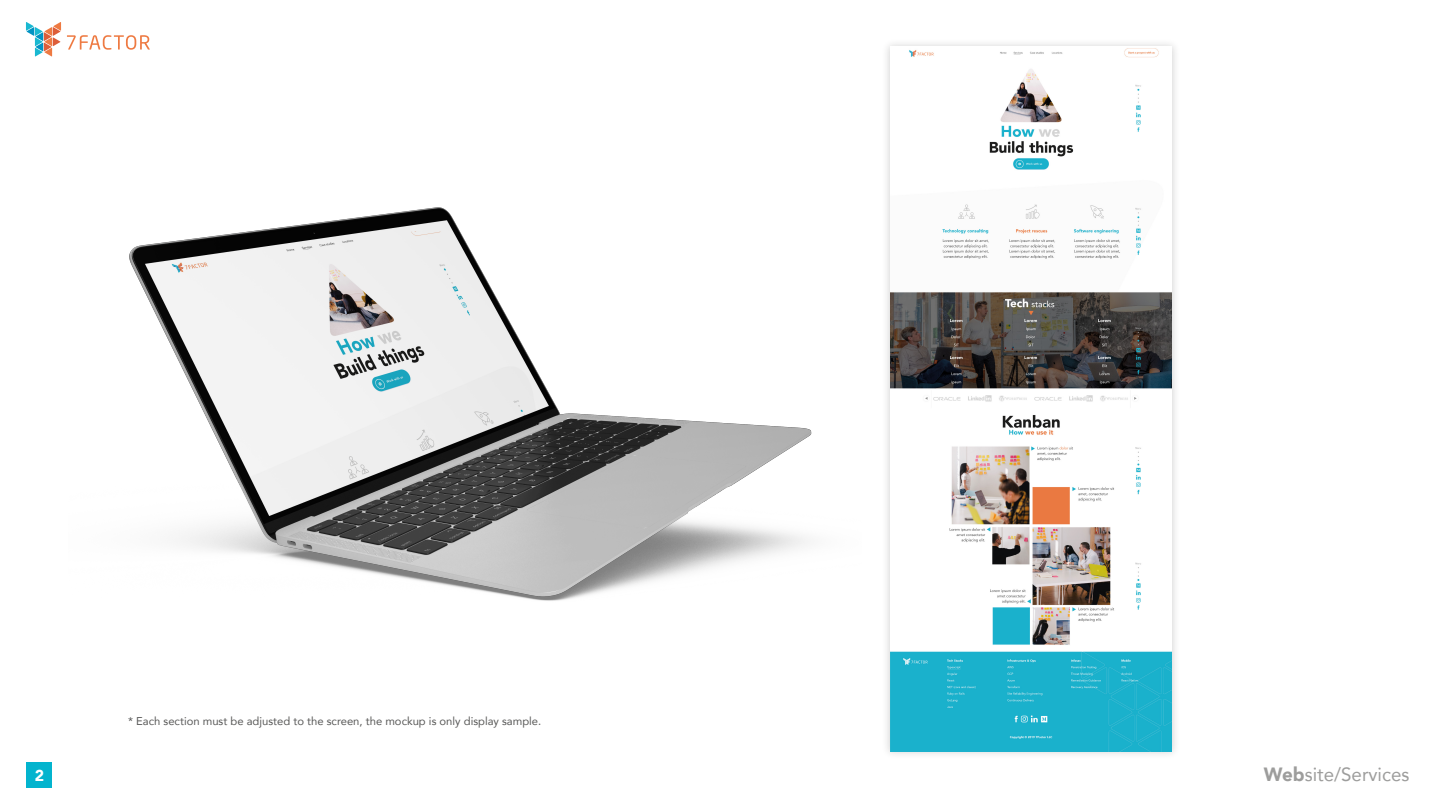
<style>
.page{position:relative;width:1440px;height:810px;background:#fff}
.page>*{position:absolute;margin:0;border:0;box-sizing:border-box;transform-origin:0 0}
.t1{font:19.12px "Avenir";color:#9d9d9c}
.t2{font:900 15.75px "Avenir";color:#fff}
.t3{font:11.25px "Avenir";color:#585857}
.s1{font-weight:900}
</style>
<div class="page">
<svg style="left:67px;top:35px;width:83px;height:15px"></svg>
<svg style="left:26px;top:22px;width:35px;height:34px"></svg>
<div style="left:887px;top:44px;width:288px;height:710px;background:#ececec"></div>
<img style="left:890px;top:46px;width:282px;height:705px">
<div style="left:27px;top:762px;width:25px;height:26px;background:#03b4ce"></div>
<img style="left:129px;top:207px;width:683px;height:394px">
<p class="t3" style="left:128px;top:712px;width:415px">* Each section must be adjusted to the screen, the mockup is only display sample.</p>
<h2 class="t2" style="left:35px;top:762px;width:11px">2</h2>
<h1 class="t1" style="left:1264px;top:759px;width:147px"><span class="s1">Web</span>site/Services</h1>
</div>
